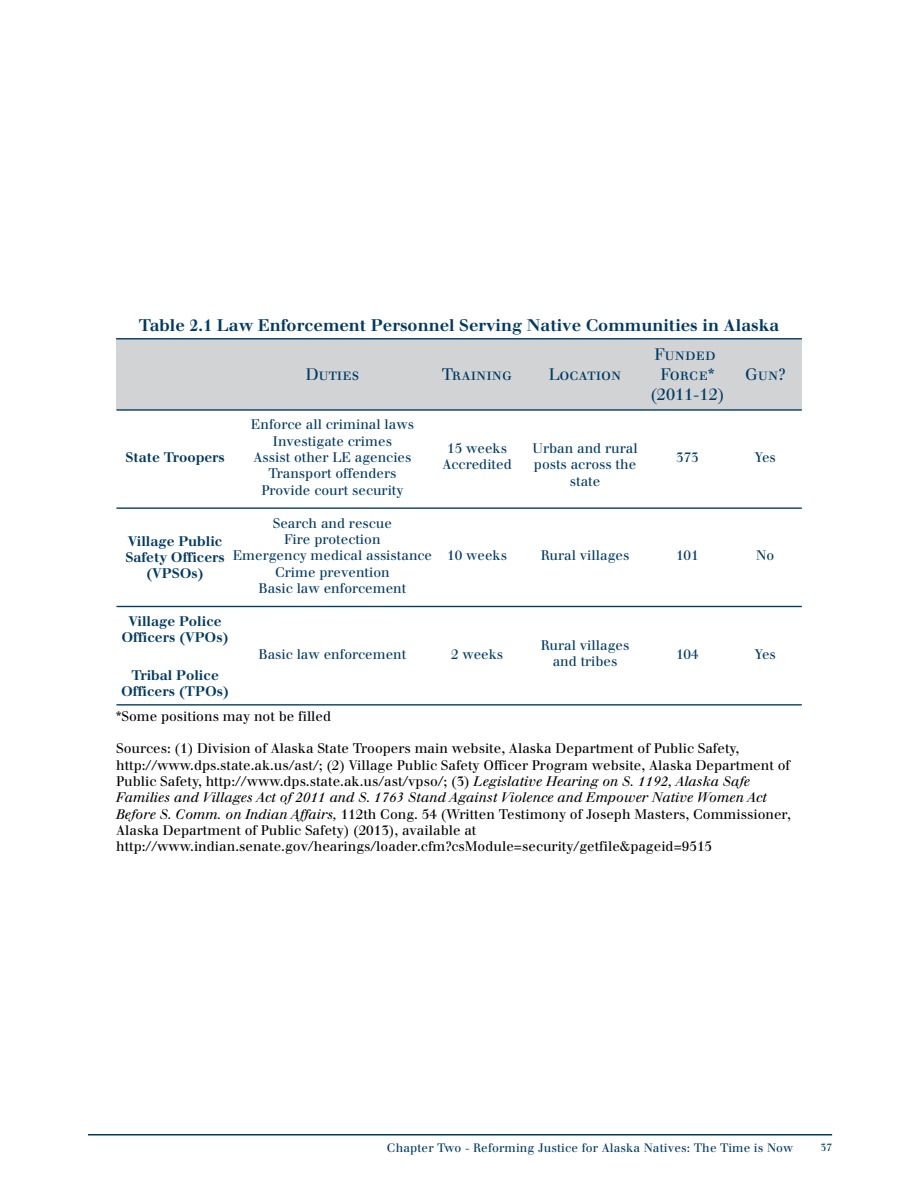
<style>
.page{position:relative;width:918px;height:1188px;background:#fff}
.page>*{position:absolute;margin:0;border:0;box-sizing:border-box;transform-origin:0 0}
.t1{font:700 16.5px "Justus";color:#003963}
.t2{font:16.35px/19.6px "Justus Versalitas";color:#003963;text-align:center}
.t3{font:13.65px/16.4px "Justus";color:#000}
.t4{font:13.65px/16.4px "Justus";color:#003963;text-align:center}
.t5{font:700 13.65px/16.4px "Justus";color:#003963;text-align:center}
.t6{font:12px "Justus";letter-spacing:.01em;color:#003963}
.t7{font:10.5px "Justus";color:#003963}
.s1{font-style:italic}
</style>
<div class="page">
<hr style="left:88px;top:1134px;width:744px;height:2px;background:#003963">
<div style="left:116px;top:339px;width:686px;height:71px;background:#d1d3d4"></div>
<hr style="left:116px;top:507px;width:686px;height:2px;background:#003963">
<hr style="left:116px;top:338px;width:686px;height:1px;background:#003963">
<hr style="left:116px;top:409px;width:686px;height:2px;background:#003963">
<hr style="left:116px;top:606px;width:686px;height:1px;background:#003963">
<hr style="left:116px;top:704px;width:686px;height:2px;background:#003963">
<p class="t1" style="left:139px;top:315px;width:642px">Table 2.1 Law Enforcement Personnel Serving Native Communities in Alaska</p>
<p class="t2" style="left:306px;top:365px;width:55px">Duties</p>
<p class="t2" style="left:442px;top:365px;width:72px">Training</p>
<p class="t2" style="left:549px;top:365px;width:74px">Location</p>
<p class="t2" style="left:650px;top:345px;width:76px">Funded<br>Force* (2011-12)</p>
<p class="t2" style="left:745px;top:365px;width:42px">Gun?</p>
<p class="t5" style="left:125px;top:449px;width:101px">State Troopers</p>
<p class="t5" style="left:125px;top:533px;width:101px">Village Public<br>Safety Officers (VPSOs)</p>
<p class="t4" style="left:251px;top:417px;width:165px">Enforce all criminal laws<br>Investigate crimes<br>Assist other LE agencies<br>Transport offenders<br>Provide court security</p>
<p class="t4" style="left:233px;top:515px;width:201px">Search and rescue<br>Fire protection<br>Emergency medical assistance<br>Crime prevention<br>Basic law enforcement</p>
<p class="t4" style="left:442px;top:440px;width:71px">15 weeks<br>Accredited</p>
<p class="t4" style="left:533px;top:440px;width:107px">Urban and rural posts across the state</p>
<p class="t4" style="left:676px;top:449px;width:24px">373</p>
<p class="t4" style="left:755px;top:449px;width:23px">Yes</p>
<p class="t4" style="left:447px;top:547px;width:61px">10 weeks</p>
<p class="t4" style="left:541px;top:547px;width:90px">Rural villages</p>
<p class="t4" style="left:676px;top:547px;width:24px">101</p>
<p class="t4" style="left:756px;top:547px;width:20px">No</p>
<p class="t5" style="left:121px;top:613px;width:109px">Village Police<br>Officers (VPOs)</p>
<p class="t5" style="left:121px;top:667px;width:110px">Tribal Police<br>Officers (TPOs)</p>
<p class="t4" style="left:259px;top:646px;width:149px">Basic law enforcement</p>
<p class="t4" style="left:451px;top:646px;width:54px">2 weeks</p>
<p class="t4" style="left:541px;top:637px;width:90px">Rural villages and tribes</p>
<p class="t4" style="left:676px;top:646px;width:24px">104</p>
<p class="t4" style="left:755px;top:646px;width:23px">Yes</p>
<p class="t3" style="left:116px;top:708px;width:217px">*Some positions may not be filled</p>
<p class="t3" style="left:116px;top:741px;width:676px">Sources: (1) Division of Alaska State Troopers main website, Alaska Department of Public Safety, http://www.dps.state.ak.us/ast/; (2) Village Public Safety Officer Program website, Alaska Department of Public Safety, http://www.dps.state.ak.us/ast/vpso/; (3) <span class="s1">Legislative Hearing on S. 1192, Alaska Safe Families and Villages Act of 2011 and S. 1763 Stand Against Violence and Empower Native Women Act Before S. Comm. on Indian Affairs,</span> 112th Cong. 54 (Written Testimony of Joseph Masters, Commissioner, Alaska Department of Public Safety) (2013), available at http://www.indian.senate.gov/hearings/loader.cfm?csModule=security/getfile&amp;pageid=9515</p>
<p class="t6" style="left:387px;top:1140px;width:408px">Chapter Two - Reforming Justice for Alaska Natives: The Time is Now</p>
<p class="t7" style="left:820px;top:1141px;width:13px">37</p>
</div>
